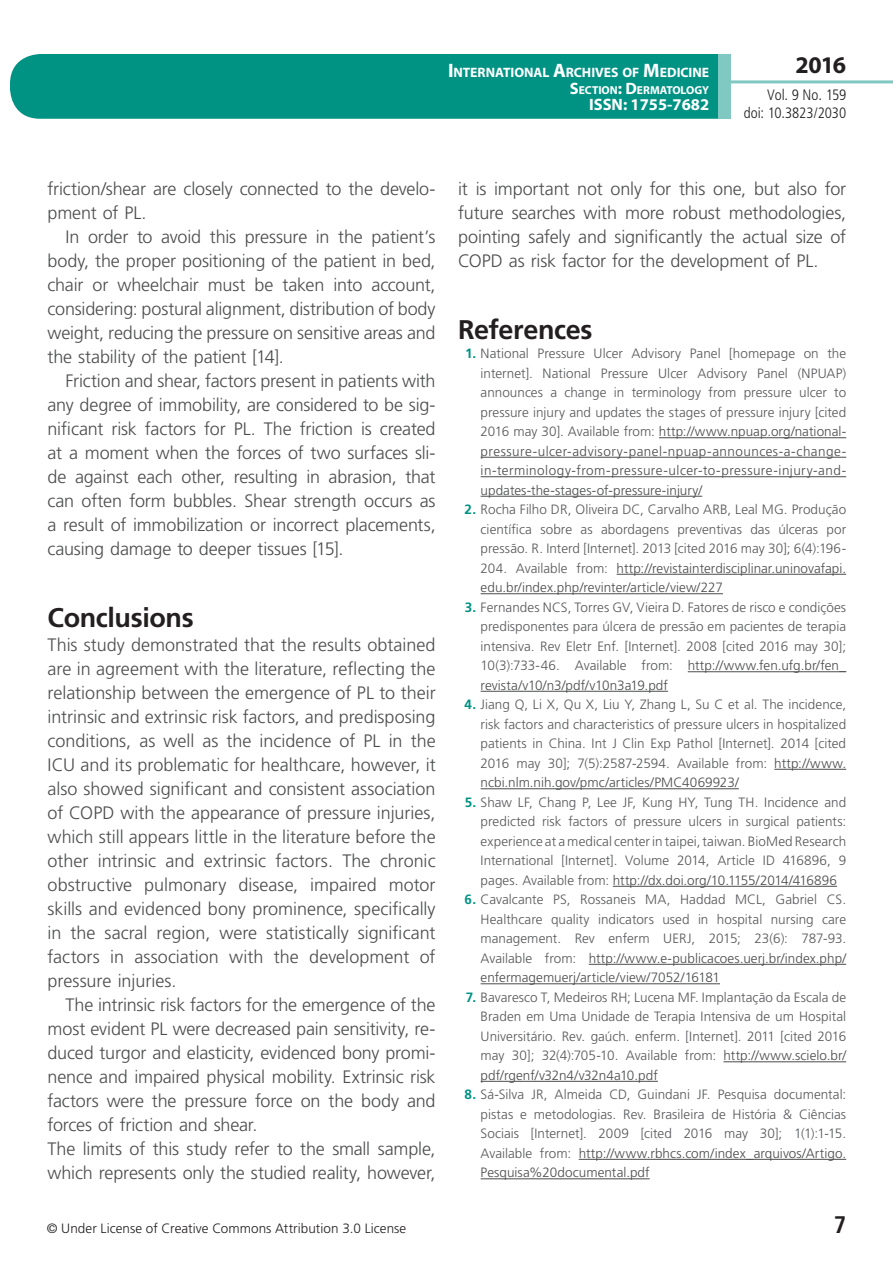
<style>
.page{position:relative;width:893px;height:1263px;background:#fff}
.page>*{position:absolute;margin:0;border:0;box-sizing:border-box;transform-origin:0 0}
.t1{font:700 27px "Frutiger LT Std";letter-spacing:-.015em;color:#231f20}
.t2{font:700 24px "Myriad Pro";color:#231f20}
.t3{font:700 condensed 24px "Frutiger LT Std";color:#231f20}
.t4{font:300 18px/24px "Frutiger LT Std";letter-spacing:-.01em;color:#4b4c4d;text-align:justify}
.t5{font:700 16.5px "Myriad Pro";color:#fff}
.t6{font:300 condensed 15px/18px "Frutiger LT Std";letter-spacing:-.005em;color:#231f20;text-align:right}
.t7{font:700 13.65px "Myriad Pro";letter-spacing:-.005em;color:#fff}
.t8{font:300 13.5px/19.5px "Frutiger LT Std";letter-spacing:.005em;color:#57585a;text-align:justify}
.t9{font:300 13.5px "Frutiger LT Std";letter-spacing:.005em;color:#231f20}
.t10{font:700 11.55px "Myriad Pro";color:#fff}
.s1{font-size:19.5px}
.s2{font-size:16.5px}
.s3{font-weight:700;color:#009384}
.s4{color:#4b4c4d}
</style>
<div class="page">
<div style="left:10px;top:54px;width:775px;height:65px;background:#009384;border-radius:30px"></div>
<div style="left:732px;top:0;width:161px;height:157px;background:#fff"></div>
<hr style="left:730px;top:80px;width:163px;height:3px;background:#80c9c2">
<div style="left:718px;top:54px;width:13px;height:65px;background:#80c9c2"></div>
<hr style="left:659px;top:437px;width:187px;height:1px;background:#4b4c4d">
<hr style="left:481px;top:457px;width:365px;height:1px;background:#4b4c4d">
<hr style="left:481px;top:476px;width:365px;height:1px;background:#4b4c4d">
<hr style="left:481px;top:496px;width:221px;height:1px;background:#4b4c4d">
<hr style="left:617px;top:574px;width:229px;height:1px;background:#4b4c4d">
<hr style="left:481px;top:593px;width:242px;height:1px;background:#4b4c4d">
<hr style="left:688px;top:671px;width:158px;height:1px;background:#4b4c4d">
<hr style="left:481px;top:691px;width:187px;height:1px;background:#4b4c4d">
<hr style="left:774px;top:769px;width:72px;height:1px;background:#4b4c4d">
<hr style="left:481px;top:788px;width:258px;height:1px;background:#4b4c4d">
<hr style="left:613px;top:886px;width:224px;height:1px;background:#4b4c4d">
<hr style="left:589px;top:964px;width:257px;height:1px;background:#4b4c4d">
<hr style="left:481px;top:983px;width:239px;height:1px;background:#4b4c4d">
<hr style="left:723px;top:1061px;width:123px;height:1px;background:#4b4c4d">
<hr style="left:481px;top:1081px;width:177px;height:1px;background:#4b4c4d">
<hr style="left:579px;top:1159px;width:267px;height:1px;background:#4b4c4d">
<hr style="left:481px;top:1178px;width:169px;height:1px;background:#4b4c4d">
<p class="t7" style="left:448px;top:64px;width:263px"><span class="s1">I</span>NTERNATIONAL <span class="s1">A</span>RCHIVES OF <span class="s1">M</span>EDICINE</p>
<p class="t10" style="left:570px;top:82px;width:141px"><span class="s2">S</span>ECTION<span class="s2">: D</span>ERMATOLOGY</p>
<p class="t5" style="left:589px;top:94px;width:122px">ISSN: 1755-7682</p>
<h2 class="t2" style="left:795px;top:49px;width:52px">2016</h2>
<p class="t6" style="left:744px;top:86px;width:104px">Vol. 9 No. 159 doi: 10.3823/2030</p>
<h3 class="t4" style="left:48px;top:177px;width:390px">friction/shear are closely connected to the develo&shy;pment of PL.</h3>
<p class="t4" style="left:48px;top:225px;width:390px;text-indent:18px">In order to avoid this pressure in the patient’s body, the proper positioning of the patient in bed, chair or wheelchair must be taken into account, considering: postural alignment, distribution of body weight, reducing the pressure on sensitive areas and the stability of the patient [14].</p>
<p class="t4" style="left:48px;top:369px;width:390px;text-indent:18px">Friction and shear, factors present in patients with any degree of immobility, are considered to be sig&shy;nificant risk factors for PL. The friction is created at a moment when the forces of two surfaces sli&shy;de against each other, resulting in abrasion, that can often form bubbles. Shear strength occurs as a result of immobilization or incorrect placements, causing damage to deeper tissues [15].</p>
<h1 class="t1" style="left:48px;top:602px;width:148px">Conclusions</h1>
<p class="t4" style="left:48px;top:633px;width:390px">This study demonstrated that the results obtained are in agreement with the literature, reflecting the relationship between the emergence of PL to their intrinsic and extrinsic risk factors, and predisposing conditions, as well as the incidence of PL in the ICU and its problematic for healthcare, however, it also showed significant and consistent association of COPD with the appearance of pressure injuries, which still appears little in the literature before the other intrinsic and extrinsic factors. The chronic obstructive pulmonary disease, impaired motor skills and evidenced bony prominence, specifically in the sacral region, were statistically significant factors in association with the development of pressure injuries.</p>
<p class="t4" style="left:48px;top:993px;width:390px;text-align:left;text-indent:18px">The intrinsic risk factors for the emergence of the most evident PL were decreased pain sensitivity, re&shy;duced turgor and elasticity, evidenced bony promi&shy;nence and impaired physical mobility. Extrinsic risk factors were the pressure force on the body and forces of friction and shear.<br>The limits of this study refer to the small sample, which represents only the studied reality, however,</p>
<h3 class="t4" style="left:458px;top:177px;width:390px">it is important not only for this one, but also for future searches with more robust methodologies, pointing safely and significantly the actual size of COPD as risk factor for the development of PL.</h3>
<h1 class="t1" style="left:458px;top:314px;width:136px">References</h1>
<p class="t8" style="left:481px;top:344px;width:367px;text-indent:-16px"><span class="s3">1.</span> National Pressure Ulcer Advisory Panel [homepage on the internet]. National Pressure Ulcer Advisory Panel (NPUAP) announces a change in terminology from pressure ulcer to pressure injury and updates the stages of pressure injury [cited 2016 may 30]. Available from: <span class="s4">http://www.npuap.org/national&shy;pressure-ulcer-advisory-panel-npuap-announces-a-change&shy;in-terminology-from-pressure-ulcer-to-pressure-injury-and&shy;updates-the-stages-of-pressure-injury/</span></p>
<p class="t8" style="left:481px;top:500px;width:367px;text-indent:-16px"><span class="s3">2.</span> Rocha Filho DR, Oliveira DC, Carvalho ARB, Leal MG. Produção científica sobre as abordagens preventivas das úlceras por pressão. R. Interd [Internet]. 2013 [cited 2016 may 30]; 6(4):196- 204. Available from: <span class="s4">http://revistainterdisciplinar.uninovafapi. edu.br/index.php/revinter/article/view/227</span></p>
<p class="t8" style="left:481px;top:598px;width:367px;text-indent:-16px"><span class="s3">3.</span> Fernandes NCS, Torres GV, Vieira D. Fatores de risco e condições predisponentes para úlcera de pressão em pacientes de terapia intensiva. Rev Eletr Enf. [Internet]. 2008 [cited 2016 may 30]; 10(3):733-46. Available from: <span class="s4">http://www.fen.ufg.br/fen_ revista/v10/n3/pdf/v10n3a19.pdf</span></p>
<p class="t8" style="left:481px;top:695px;width:367px;text-indent:-16px"><span class="s3">4.</span> Jiang Q, Li X, Qu X, Liu Y, Zhang L, Su C et al. The incidence, risk factors and characteristics of pressure ulcers in hospitalized patients in China. Int J Clin Exp Pathol [Internet]. 2014 [cited 2016 may 30]; 7(5):2587-2594. Available from: <span class="s4">http://www. ncbi.nlm.nih.gov/pmc/articles/PMC4069923/</span></p>
<p class="t8" style="left:481px;top:792px;width:367px;text-indent:-16px"><span class="s3">5.</span> Shaw LF, Chang P, Lee JF, Kung HY, Tung TH. Incidence and predicted risk factors of pressure ulcers in surgical patients: experience at a medical center in taipei, taiwan. BioMed Research International [Internet]. Volume 2014, Article ID 416896, 9 pages. Available from: <span class="s4">http://dx.doi.org/10.1155/2014/416896</span></p>
<p class="t8" style="left:481px;top:890px;width:367px;text-indent:-16px"><span class="s3">6.</span> Cavalcante PS, Rossaneis MA, Haddad MCL, Gabriel CS.<br>Healthcare quality indicators used in hospital nursing care management. Rev enferm UERJ, 2015; 23(6): 787-93.<br>Available from: <span class="s4">http://www.e-publicacoes.uerj.br/index.php/ enfermagemuerj/article/view/7052/16181</span></p>
<p class="t8" style="left:481px;top:987px;width:367px;text-indent:-15px"><span class="s3">7.</span> Bavaresco T, Medeiros RH; Lucena MF. Implantação da Escala de Braden em Uma Unidade de Terapia Intensiva de um Hospital Universitário. Rev. gaúch. enferm. [Internet]. 2011 [cited 2016 may 30]; 32(4):705-10. Available from: <span class="s4">http://www.scielo.br/ pdf/rgenf/v32n4/v32n4a10.pdf</span></p>
<p class="t8" style="left:481px;top:1085px;width:367px;text-indent:-16px"><span class="s3">8.</span> Sá-Silva JR, Almeida CD, Guindani JF. Pesquisa documental: pistas e metodologias. Rev. Brasileira de História &amp; Ciências Sociais [Internet]. 2009 [cited 2016 may 30]; 1(1):1-15.<br>Available from: <span class="s4">http://www.rbhcs.com/index_arquivos/Artigo.<br>Pesquisa%20documental.pdf</span></p>
<p class="t9" style="left:47px;top:1220px;width:361px">© Under License of Creative Commons Attribution 3.0 License</p>
<h2 class="t3" style="left:834px;top:1210px;width:14px">7</h2>
</div>
